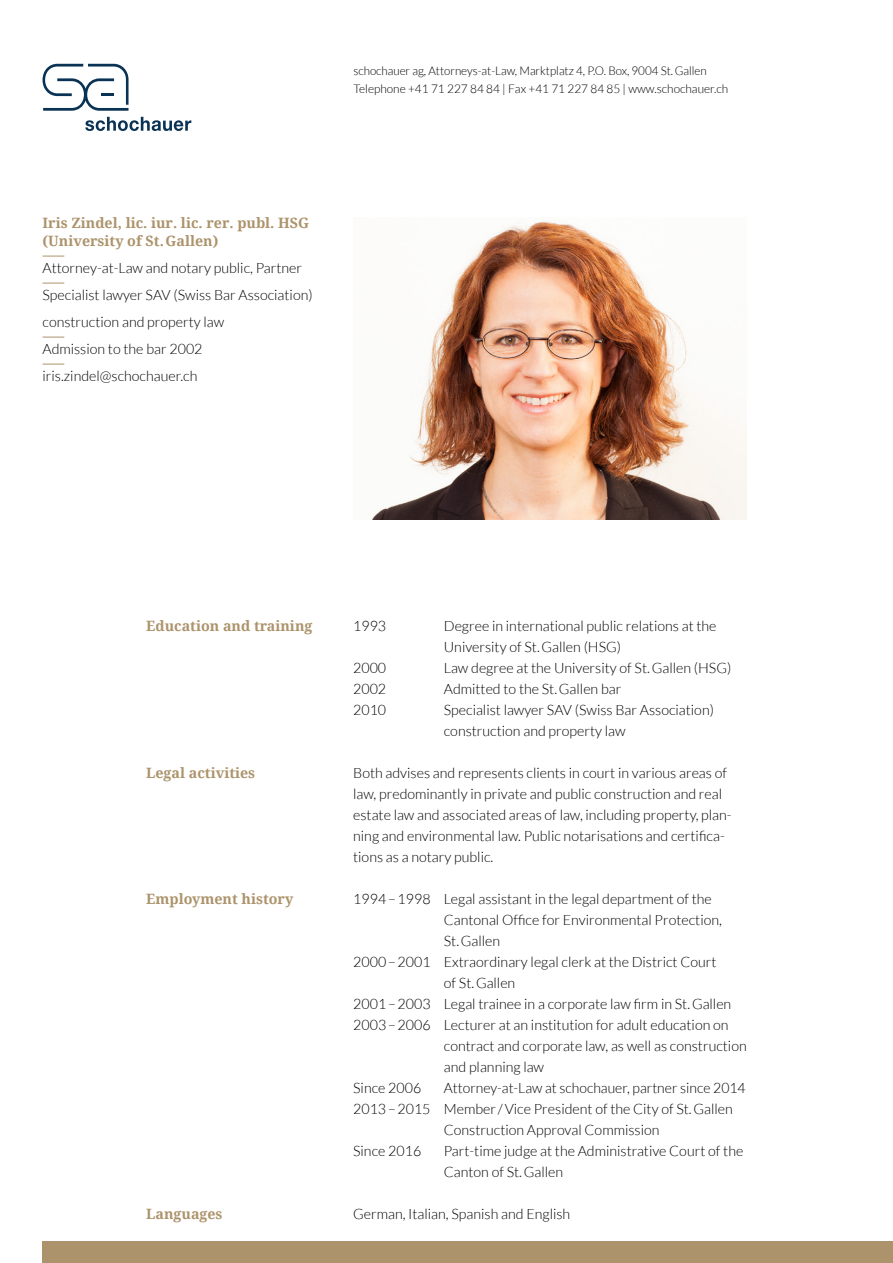
<style>
.page{position:relative;width:893px;height:1263px;background:#fff}
.page>*{position:absolute;margin:0;border:0;box-sizing:border-box;transform-origin:0 0}
.t1{font:300 14.25px/21px "Lato";color:#000}
.t2{font:700 14.25px/18.6px "Noto Serif";color:#ac936b}
.t3{font:300 12px/18px "Lato";color:#000}
</style>
<div class="page">
<svg style="left:43px;top:64px;width:86px;height:47px"></svg>
<svg style="left:85px;top:117px;width:106px;height:14px"></svg>
<div style="left:43px;top:1242px;width:850px;height:21px;background:#ac936b"></div>
<svg style="left:43px;top:256px;width:21px;height:1px"></svg>
<svg style="left:43px;top:283px;width:21px;height:1px"></svg>
<svg style="left:43px;top:337px;width:21px;height:1px"></svg>
<svg style="left:43px;top:364px;width:21px;height:1px"></svg>
<img style="left:372px;top:220px;width:375px;height:300px">
<p class="t3" style="left:353px;top:61px;width:376px">schochauer ag, Attorneys-at-Law, Marktplatz 4, P.O. Box, 9004 St.Gallen<br>Telephone +41 71 227 84 84 | Fax +41 71 227 84 85 | www.schochauer.ch</p>
<p class="t2" style="left:43px;top:213px;width:268px">Iris Zindel, lic. iur. lic. rer. publ. HSG (University of St.Gallen)</p>
<p class="t1" style="left:43px;top:255px;width:272px;line-height:27px">Attorney-at-Law and notary public, Partner Specialist lawyer SAV (Swiss Bar Association) construction and property law<br>Admission to the bar 2002 iris.zindel@schochauer.ch</p>
<p class="t2" style="left:146px;top:616px;width:168px">Education and training</p>
<p class="t1" style="left:353px;top:615px;width:35px">1993</p>
<p class="t1" style="left:444px;top:615px;width:274px">Degree in international public relations at the<br>University of St.Gallen (HSG)</p>
<p class="t1" style="left:353px;top:657px;width:35px">2000</p>
<p class="t1" style="left:444px;top:657px;width:289px">Law degree at the University of St.Gallen (HSG)</p>
<p class="t1" style="left:353px;top:678px;width:35px">2002</p>
<p class="t1" style="left:444px;top:678px;width:179px">Admitted to the St.Gallen bar</p>
<p class="t1" style="left:353px;top:699px;width:35px">2010</p>
<p class="t1" style="left:444px;top:699px;width:272px">Specialist lawyer SAV (Swiss Bar Association) construction and property law</p>
<p class="t2" style="left:146px;top:763px;width:111px">Legal activities</p>
<p class="t1" style="left:353px;top:762px;width:380px">Both advises and represents clients in court in various areas of law, predominantly in private and public construction and real estate law and associated areas of law, including property, plan&shy;ning and environmental law. Public notarisations and certifica&shy;tions as a notary public.</p>
<p class="t2" style="left:146px;top:889px;width:149px">Employment history</p>
<p class="t1" style="left:353px;top:888px;width:360px">1994–1998 Legal assistant in the legal department of the</p>
<p class="t1" style="left:444px;top:909px;width:280px">Cantonal Office for Environmental Protection,</p>
<p class="t1" style="left:444px;top:930px;width:58px">St.Gallen</p>
<p class="t1" style="left:353px;top:951px;width:365px">2000–2001 Extraordinary legal clerk at the District Court</p>
<p class="t1" style="left:444px;top:972px;width:73px">of St.Gallen</p>
<p class="t1" style="left:353px;top:993px;width:380px">2001–2003 Legal trainee in a corporate law firm in St.Gallen</p>
<p class="t1" style="left:353px;top:1014px;width:377px">2003–2006 Lecturer at an institution for adult education on</p>
<p class="t1" style="left:444px;top:1035px;width:304px">contract and corporate law, as well as construction</p>
<p class="t1" style="left:444px;top:1056px;width:102px">and planning law</p>
<p class="t1" style="left:353px;top:1077px;width:70px">Since 2006</p>
<p class="t1" style="left:444px;top:1077px;width:303px">Attorney-at-Law at schochauer, partner since 2014</p>
<p class="t1" style="left:353px;top:1098px;width:381px">2013–2015 Member/Vice President of the City of St.Gallen</p>
<p class="t1" style="left:444px;top:1119px;width:217px">Construction Approval Commission</p>
<p class="t1" style="left:353px;top:1140px;width:70px">Since 2016</p>
<p class="t1" style="left:444px;top:1140px;width:301px">Part-time judge at the Administrative Court of the<br>Canton of St.Gallen</p>
<p class="t2" style="left:146px;top:1204px;width:78px">Languages</p>
<p class="t1" style="left:353px;top:1203px;width:219px">German, Italian, Spanish and English</p>
</div>
